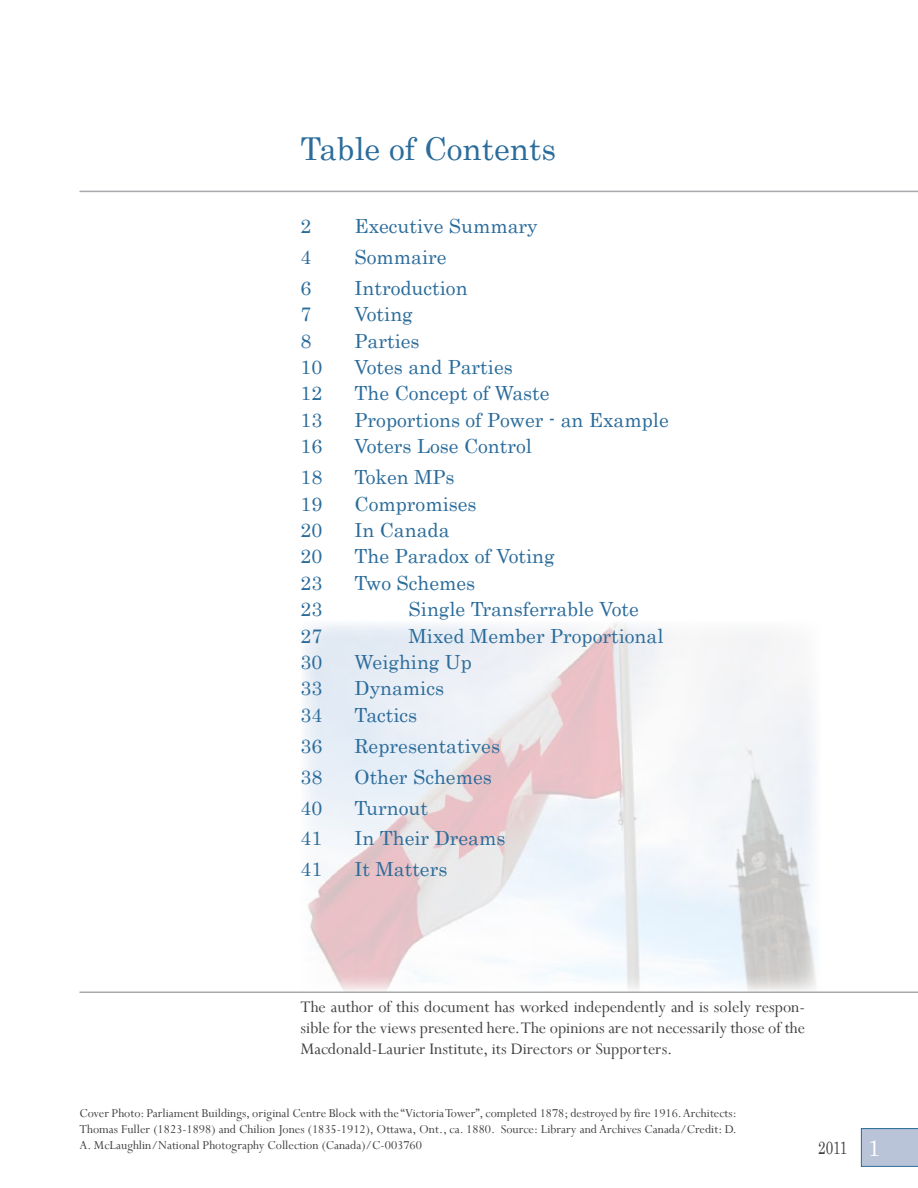
<style>
.page{position:relative;width:918px;height:1188px;background:#fff}
.page>*{position:absolute;margin:0;border:0;box-sizing:border-box;transform-origin:0 0}
.t1{font:31.5px "Century";color:#2b6c9b}
.t2{font:19.5px "Century";color:#2b6c9b}
.t3{font:18px/21px "Perpetua";color:#414042;text-align:justify}
.t4{font:18px "Century";color:#414042;scale:.75 1}
.t5{font:13.5px/16.2px "Perpetua";color:#414042;text-align:justify}
.s1{font-size:22.5px;color:#fff}
</style>
<div class="page">
<svg style="left:861px;top:1128px;width:57px;height:39px;background:#afbed3"></svg>
<img style="left:301px;top:622px;width:520px;height:370px">
<hr style="left:80px;top:191px;width:838px;height:1px;background:#a7a9ac">
<hr style="left:80px;top:992px;width:838px;height:1px;background:#a7a9ac">
<h1 class="t1" style="left:301px;top:122px;width:257px">Table of Contents</h1>
<p class="t2" style="left:301px;top:210px;width:12px">2</p>
<p class="t2" style="left:355px;top:210px;width:185px">Executive Summary</p>
<p class="t2" style="left:301px;top:241px;width:26px">4 S</p>
<p class="t2" style="left:367px;top:241px;width:81px">ommaire</p>
<p class="t2" style="left:301px;top:271px;width:25px">6 I</p>
<p class="t2" style="left:363px;top:271px;width:107px">ntroduction</p>
<p class="t2" style="left:301px;top:298px;width:12px">7</p>
<p class="t2" style="left:355px;top:298px;width:60px">Voting</p>
<p class="t2" style="left:301px;top:324px;width:12px">8</p>
<p class="t2" style="left:355px;top:324px;width:67px">Parties</p>
<p class="t2" style="left:301px;top:351px;width:23px">10</p>
<p class="t2" style="left:355px;top:351px;width:160px">Votes and Parties</p>
<p class="t2" style="left:301px;top:377px;width:23px">12</p>
<p class="t2" style="left:355px;top:377px;width:196px">The Concept of Waste</p>
<p class="t2" style="left:301px;top:403px;width:23px">13</p>
<p class="t2" style="left:355px;top:403px;width:316px">Proportions of Power - an Example</p>
<p class="t2" style="left:301px;top:430px;width:23px">16</p>
<p class="t2" style="left:355px;top:430px;width:179px">Voters Lose Control</p>
<p class="t2" style="left:301px;top:461px;width:23px">18</p>
<p class="t2" style="left:355px;top:461px;width:102px">Token MPs</p>
<p class="t2" style="left:301px;top:487px;width:23px">19</p>
<p class="t2" style="left:355px;top:487px;width:124px">Compromises</p>
<p class="t2" style="left:301px;top:514px;width:33px">20 I</p>
<p class="t2" style="left:363px;top:514px;width:89px">n Canada</p>
<p class="t2" style="left:301px;top:540px;width:23px">20</p>
<p class="t2" style="left:355px;top:540px;width:202px">The Paradox of Voting</p>
<p class="t2" style="left:301px;top:566px;width:23px">23</p>
<p class="t2" style="left:355px;top:566px;width:122px">Two Schemes</p>
<p class="t2" style="left:301px;top:593px;width:43px">23 S</p>
<p class="t2" style="left:421px;top:593px;width:219px">ingle Transferrable Vote</p>
<p class="t2" style="left:301px;top:619px;width:23px">27</p>
<p class="t2" style="left:409px;top:619px;width:256px">Mixed Member Proportional</p>
<p class="t2" style="left:301px;top:646px;width:23px">30</p>
<p class="t2" style="left:355px;top:646px;width:119px">Weighing Up</p>
<p class="t2" style="left:301px;top:672px;width:35px">33 D</p>
<p class="t2" style="left:370px;top:672px;width:76px">ynamics</p>
<p class="t2" style="left:301px;top:698px;width:23px">34</p>
<p class="t2" style="left:355px;top:698px;width:64px">Tactics</p>
<p class="t2" style="left:301px;top:729px;width:23px">36</p>
<p class="t2" style="left:355px;top:729px;width:147px">Representatives</p>
<p class="t2" style="left:301px;top:760px;width:35px">38 O</p>
<p class="t2" style="left:370px;top:760px;width:124px">ther Schemes</p>
<p class="t2" style="left:301px;top:791px;width:23px">40</p>
<p class="t2" style="left:355px;top:791px;width:75px">Turnout</p>
<p class="t2" style="left:301px;top:822px;width:33px">41 I</p>
<p class="t2" style="left:363px;top:822px;width:145px">n Their Dreams</p>
<p class="t2" style="left:301px;top:853px;width:33px">41 I</p>
<p class="t2" style="left:363px;top:853px;width:86px">t Matters</p>
<p class="t3" style="left:301px;top:996px;width:506px">The author of this document has worked independently and is solely respon&shy;sible for the views presented here. The opinions are not necessarily those of the Macdonald-Laurier Institute, its Directors or Supporters.</p>
<p class="t5" style="left:80px;top:1105px;width:659px">Cover Photo: Parliament Buildings, original Centre Block with the “Victoria Tower”, completed 1878; destroyed by fire 1916. Architects:<br>Thomas Fuller (1823-1898) and Chilion Jones (1835-1912), Ottawa, Ont., ca. 1880. Source: Library and Archives Canada/Credit: D.<br>A. McLaughlin/National Photography Collection (Canada)/C-003760</p>
<p class="t4" style="left:818px;top:1133px;width:84px">2011 <span class="s1">1</span></p>
</div>
